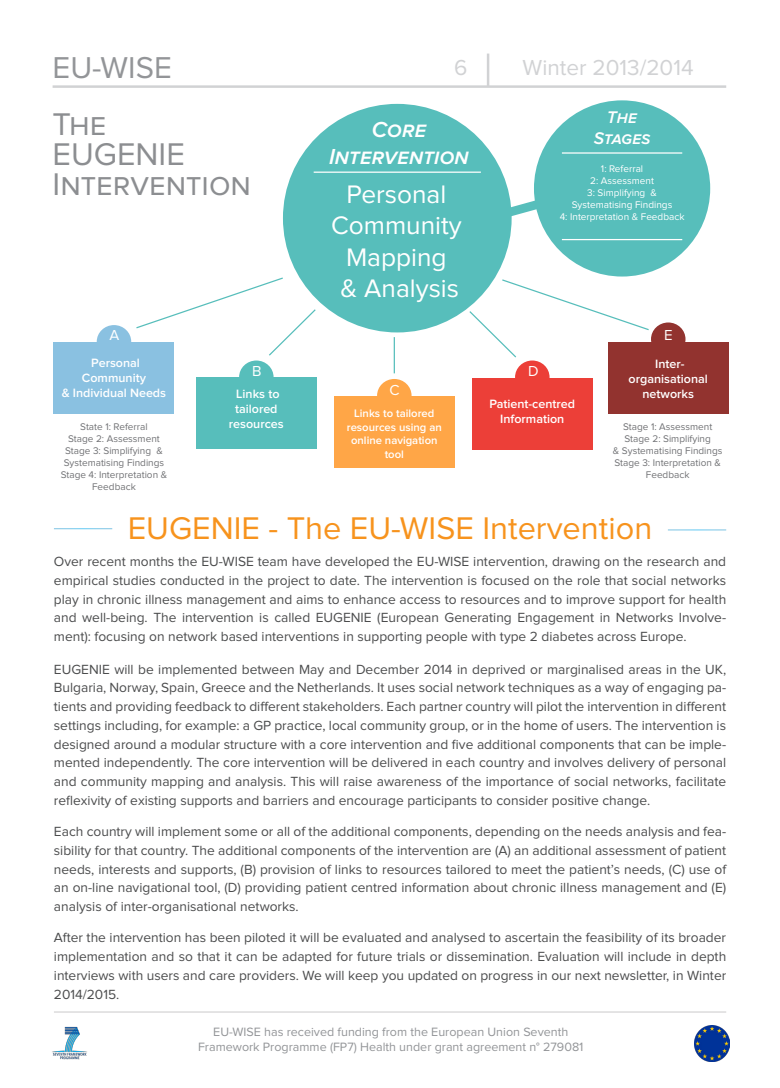
<style>
.page{position:relative;width:780px;height:1088px;background:#fff}
.page>*{position:absolute;margin:0;border:0;box-sizing:border-box;transform-origin:0 0}
.t1{font:32.5px "Proxima Nova";color:#f7931d}
.t2{font:32.5px "Proxima Nova";color:#8c8e91}
.t3{font:31.25px "Proxima Nova";color:#939598}
.t4{font:26.25px/31.5px "Proxima Nova";color:#fff;text-align:center}
.t5{font:22.5px "Proxima Nova";color:#d1d2d4}
.t6{font:italic 600 22.5px/27px "Proxima Nova";color:#fff;text-align:center}
.t7{font:italic 600 17.5px "Proxima Nova";color:#fff}
.t8{font:15px "Proxima Nova";color:#fff}
.t9{font:13.75px/18.8px "Proxima Nova";color:#4b4c4d;text-align:justify}
.t10{font:600 12.5px/15px "Proxima Nova";color:#fff;text-align:center}
.t11{font:12.5px/15px "Proxima Nova";color:#939598;text-align:center}
.t12{font:600 11.25px/13.5px "Proxima Nova";color:#fff;text-align:center}
.t13{font:10px/12px "Proxima Nova";color:#717275;text-align:center}
.t14{font:10px/12px "Proxima Nova";color:#fff;text-align:center}
</style>
<div class="page">
<hr style="left:53px;top:85px;width:673px;height:3px;background:#d1d2d4">
<hr style="left:487px;top:54px;width:2px;height:33px;background:#d1d2d4">
<hr style="left:54px;top:1011px;width:672px;height:1px;background:#231f20">
<img style="left:52px;top:1026px;width:35px;height:34px">
<img style="left:694px;top:1026px;width:35px;height:35px">
<div style="left:534px;top:100px;width:176px;height:176px;background:#57bebb;border-radius:50%"></div>
<div style="left:97px;top:325px;width:34px;height:33px;background:#8ac1e1;border-radius:50%"></div>
<div style="left:54px;top:342px;width:120px;height:71px;background:#8ac1e1"></div>
<div style="left:196px;top:377px;width:120px;height:72px;background:#57bebb"></div>
<div style="left:334px;top:396px;width:120px;height:71px;background:#ffa647"></div>
<div style="left:472px;top:378px;width:120px;height:72px;background:#ec3f38"></div>
<div style="left:608px;top:342px;width:120px;height:71px;background:#92332f"></div>
<div style="left:239px;top:360px;width:34px;height:34px;background:#57bebb;border-radius:50%"></div>
<div style="left:377px;top:379px;width:34px;height:33px;background:#ffa647;border-radius:50%"></div>
<div style="left:515px;top:360px;width:34px;height:34px;background:#ec3f38;border-radius:50%"></div>
<div style="left:651px;top:322px;width:34px;height:34px;background:#92332f;border-radius:50%"></div>
<div style="left:283px;top:104px;width:228px;height:228px;background:#57bebb;border-radius:50%"></div>
<hr style="left:313px;top:172px;width:168px;height:1px;background:#fff">
<hr style="left:562px;top:152px;width:120px;height:2px;background:#fff">
<hr style="left:562px;top:239px;width:120px;height:1px;background:#fff">
<svg style="left:136px;top:276px;width:181px;height:80px"></svg>
<hr style="left:393px;top:337px;width:2px;height:36px;background:#57bebb">
<svg style="left:468px;top:278px;width:181px;height:80px"></svg>
<svg style="left:508px;top:192px;width:36px;height:37px"></svg>
<h2 class="t3" style="left:53px;top:53px;width:121px">EU-WISE</h2>
<h3 class="t5" style="left:522px;top:57px;width:172px">Winter 2013/2014</h3>
<h3 class="t5" style="left:454px;top:57px;width:15px">6</h3>
<p class="t2" style="left:53px;top:109px;width:55px">The</p>
<p class="t2" style="left:53px;top:139px;width:134px">EUGENIE</p>
<p class="t2" style="left:53px;top:169px;width:200px">Intervention</p>
<p class="t8" style="left:110px;top:328px;width:11px">A</p>
<p class="t10" style="left:82px;top:356px;width:66px">Personal<br>Community</p>
<p class="t10" style="left:62px;top:386px;width:106px">&amp; Individual Needs</p>
<p class="t10" style="left:235px;top:387px;width:46px;text-align:left">Links to tailored</p>
<p class="t10" style="left:229px;top:417px;width:56px">resources</p>
<p class="t8" style="left:252px;top:364px;width:11px">B</p>
<p class="t13" style="left:80px;top:421px;width:69px">State 1: Referral</p>
<p class="t13" style="left:68px;top:433px;width:93px">Stage 2: Assessment</p>
<p class="t13" style="left:64px;top:445px;width:102px;text-align:left">Stage 3: Simplifying &amp;<br>Systematising Findings</p>
<p class="t13" style="left:61px;top:469px;width:108px">Stage 4: Interpretation &amp;<br>Feedback</p>
<p class="t6" style="left:329px;top:117px;width:141px">Core<br>Intervention</p>
<p class="t4" style="left:331px;top:180px;width:132px">Personal<br>Community</p>
<p class="t4" style="left:340px;top:243px;width:120px;text-align:left">Mapping &amp; Analysis</p>
<p class="t8" style="left:389px;top:383px;width:12px">C</p>
<p class="t12" style="left:347px;top:407px;width:96px">Links to tailored resources using an online navigation tool</p>
<p class="t7" style="left:607px;top:109px;width:32px">The</p>
<p class="t7" style="left:593px;top:130px;width:58px">Stages</p>
<p class="t14" style="left:601px;top:163px;width:44px">1: Referral</p>
<p class="t14" style="left:590px;top:175px;width:65px">2: Assessment</p>
<p class="t14" style="left:572px;top:187px;width:102px">3: Simplifying &amp;<br>Systematising Findings</p>
<p class="t14" style="left:559px;top:211px;width:126px">4: Interpretation &amp; Feedback</p>
<p class="t8" style="left:528px;top:364px;width:12px">D</p>
<p class="t10" style="left:489px;top:396px;width:87px">Patient-centred</p>
<p class="t10" style="left:500px;top:411px;width:66px">Information</p>
<p class="t8" style="left:664px;top:328px;width:10px">E</p>
<p class="t10" style="left:655px;top:357px;width:31px">Inter-</p>
<p class="t10" style="left:628px;top:372px;width:81px">organisational networks</p>
<p class="t13" style="left:623px;top:421px;width:91px">Stage 1: Assessment</p>
<p class="t13" style="left:613px;top:433px;width:111px">Stage 2: Simplifying<br>&amp; Systematising Findings</p>
<p class="t13" style="left:614px;top:457px;width:108px">Stage 3: Interpretation &amp;<br>Feedback</p>
<p class="t1" style="left:128px;top:513px;width:526px">EUGENIE - The EU-WISE Intervention</p>
<p class="t9" style="left:54px;top:553px;width:673px">Over recent months the EU-WISE team have developed the EU-WISE intervention, drawing on the research and empirical studies conducted in the project to date. The intervention is focused on the role that social networks play in chronic illness management and aims to enhance access to resources and to improve support for health and well-being. The intervention is called EUGENIE (European Generating Engagement in Networks Involve&shy;ment): focusing on network based interventions in supporting people with type 2 diabetes across Europe.</p>
<p class="t9" style="left:54px;top:660px;width:673px">EUGENIE will be implemented between May and December 2014 in deprived or marginalised areas in the UK, Bulgaria, Norway, Spain, Greece and the Netherlands. It uses social network techniques as a way of engaging pa&shy;tients and providing feedback to different stakeholders. Each partner country will pilot the intervention in different settings including, for example: a GP practice, local community group, or in the home of users. The intervention is designed around a modular structure with a core intervention and five additional components that can be imple&shy;mented independently. The core intervention will be delivered in each country and involves delivery of personal and community mapping and analysis. This will raise awareness of the importance of social networks, facilitate reflexivity of existing supports and barriers and encourage participants to consider positive change.</p>
<p class="t9" style="left:54px;top:823px;width:673px">Each country will implement some or all of the additional components, depending on the needs analysis and fea&shy;sibility for that country. The additional components of the intervention are (A) an additional assessment of patient needs, interests and supports, (B) provision of links to resources tailored to meet the patient’s needs, (C) use of an on-line navigational tool, (D) providing patient centred information about chronic illness management and (E) analysis of inter-organisational networks.</p>
<p class="t9" style="left:54px;top:929px;width:673px">After the intervention has been piloted it will be evaluated and analysed to ascertain the feasibility of its broader implementation and so that it can be adapted for future trials or dissemination. Evaluation will include in depth interviews with users and care providers. We will keep you updated on progress in our next newsletter, in Winter 2014/2015.</p>
<p class="t11" style="left:198px;top:1025px;width:387px">EU-WISE has received funding from the European Union Seventh<br>Framework Programme (FP7) Health under grant agreement n° 279081</p>
</div>
